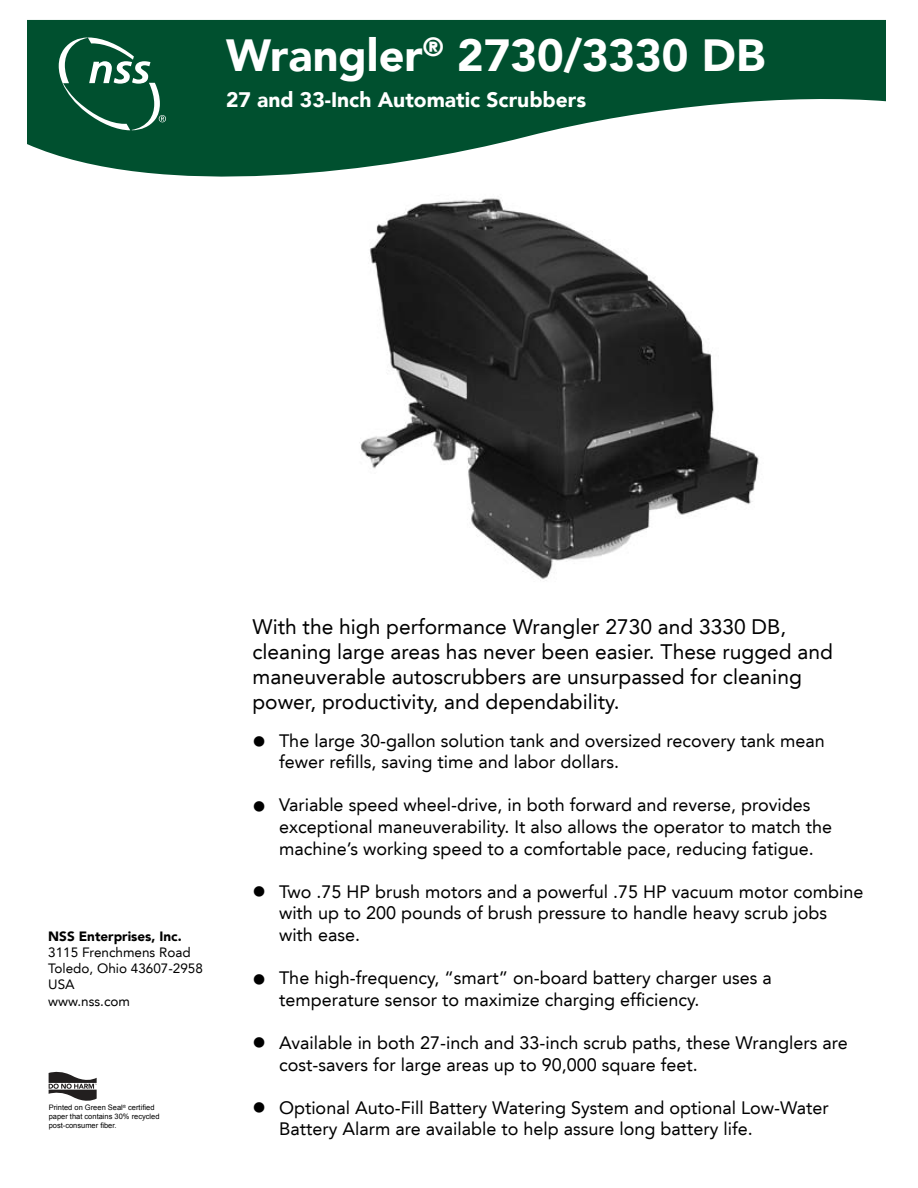
<style>
.page{position:relative;width:918px;height:1188px;background:#fff}
.page>*{position:absolute;margin:0;border:0;box-sizing:border-box;transform-origin:0 0}
.t1{font:900 45px "Avenir LT Com";color:#fff}
.t2{font:21px/25.2px "Avenir LT";color:#000}
.t3{font:900 21px "Avenir LT Com";color:#fff}
.t4{font:18px/21.6px "Avenir LT";color:#000}
.t5{font:18px "Wingdings";color:#000}
.t6{font:13.5px/16.2px "Avenir LT";color:#000}
.t7{font:900 13.5px "Avenir LT Com";color:#000}
.t8{font:7.5px/9px "Arial";color:#000}
</style>
<div class="page">
<svg style="left:27px;top:20px;width:859px;height:157px;fill:#00502f"></svg>
<svg style="left:59px;top:38px;width:107px;height:92px;background:#2c6e52"></svg>
<svg style="left:49px;top:1072px;width:48px;height:29px"></svg>
<img style="left:359px;top:198px;width:400px;height:383px">
<h1 class="t1" style="left:226px;top:28px;width:541px">Wrangler<sup>®</sup> 2730/3330 DB</h1>
<p class="t3" style="left:226px;top:87px;width:362px">27 and 33-Inch Automatic Scrubbers</p>
<p class="t7" style="left:48px;top:928px;width:135px">NSS Enterprises, Inc.</p>
<p class="t6" style="left:48px;top:944px;width:156px">3115 Frenchmens Road<br>Toledo, Ohio 43607-2958<br>USA<br>www.nss.com</p>
<p class="t8" style="left:49px;top:1103px;width:112px">Printed on Green Seal<sup>®</sup> certified paper that contains 30% recycled post-consumer fiber.</p>
<p class="t2" style="left:252px;top:614px;width:582px">With the high performance Wrangler 2730 and 3330 DB, cleaning large areas has never been easier. These rugged and maneuverable autoscrubbers are unsurpassed for cleaning power, productivity, and dependability.</p>
<p class="t4" style="left:279px;top:730px;width:547px">The large 30-gallon solution tank and oversized recovery tank mean fewer refills, saving time and labor dollars.</p>
<p class="t4" style="left:279px;top:794px;width:555px">Variable speed wheel-drive, in both forward and reverse, provides exceptional maneuverability. It also allows the operator to match the machine’s working speed to a comfortable pace, reducing fatigue.</p>
<p class="t4" style="left:279px;top:881px;width:586px">Two .75 HP brush motors and a powerful .75 HP vacuum motor combine with up to 200 pounds of brush pressure to handle heavy scrub jobs with ease.</p>
<p class="t4" style="left:279px;top:967px;width:494px">The high-frequency, “smart” on-board battery charger uses a temperature sensor to maximize charging efficiency.</p>
<p class="t4" style="left:279px;top:1032px;width:570px">Available in both 27-inch and 33-inch scrub paths, these Wranglers are cost-savers for large areas up to 90,000 square feet.</p>
<p class="t4" style="left:279px;top:1097px;width:551px">Optional Auto-Fill Battery Watering System and optional Low-Water<br>Battery Alarm are available to help assure long battery life.</p>
<p class="t5" style="left:252px;top:732px;width:15px">●</p>
<p class="t5" style="left:252px;top:797px;width:15px">●</p>
<p class="t5" style="left:252px;top:882px;width:15px">●</p>
<p class="t5" style="left:252px;top:970px;width:15px">●</p>
<p class="t5" style="left:252px;top:1033px;width:15px">●</p>
<p class="t5" style="left:253px;top:1098px;width:15px">●</p>
</div>
